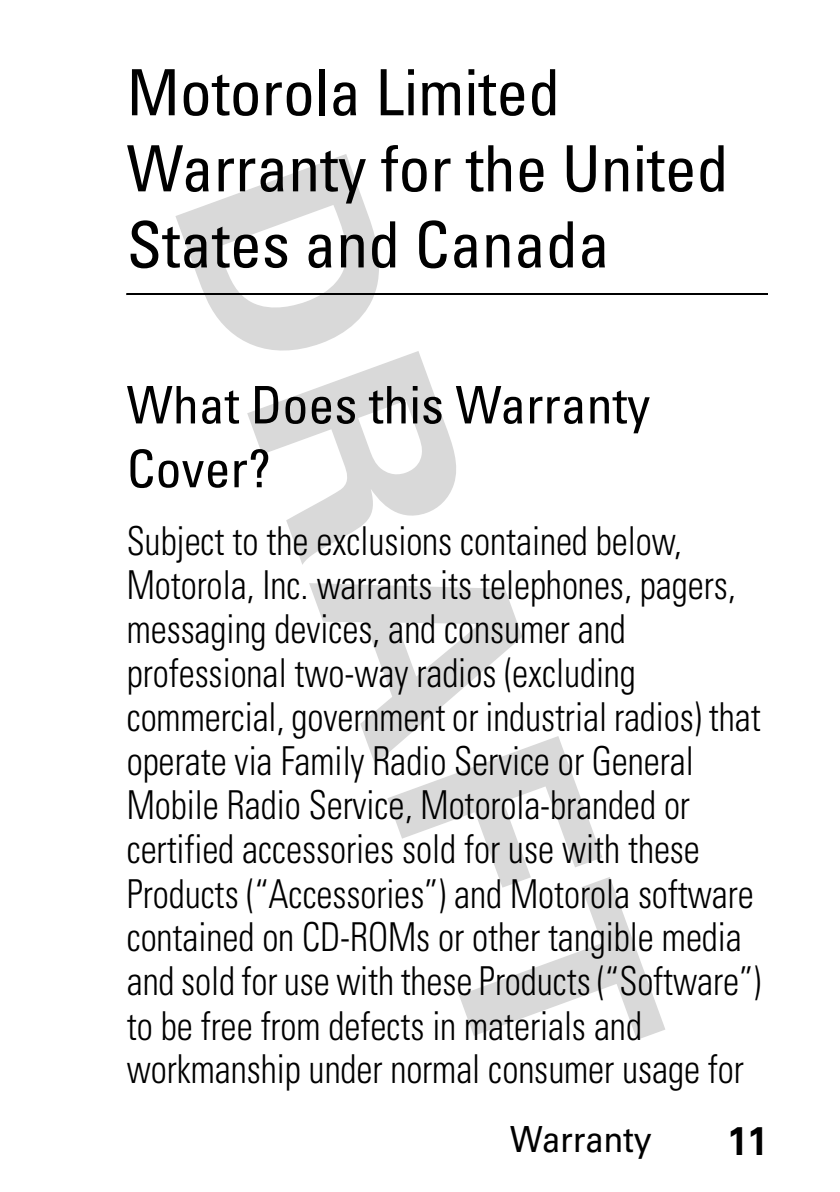
<style>
.page{position:relative;width:840px;height:1192px;background:#fff}
.page>*{position:absolute;margin:0;border:0;box-sizing:border-box;transform-origin:0 0}
.t1{font:condensed 64px/76px "Univers";color:#000}
.t2{font:condensed 52px/64px "Univers";color:#000}
.t3{font:300 condensed 40px/44px "Univers";color:#000;scale:.91 1}
.t4{font:700 40px "Univers";color:#000;scale:.9 1}
.t5{font:36px "Univers";letter-spacing:-.005em;color:#000;scale:.91 1}
</style>
<div class="page">
<svg style="left:175px;top:154px;width:204px;height:197px"></svg>
<svg style="left:247px;top:351px;width:209px;height:214px"></svg>
<svg style="left:309px;top:583px;width:356px;height:457px"></svg>
<hr style="left:127px;top:293px;width:641px;height:2px;background:#000">
<h1 class="t1" style="left:127px;top:60px;width:603px">Motorola Limited<br>Warranty for the United<br>States and Canada</h1>
<h2 class="t2" style="left:127px;top:378px;width:525px">What Does this Warranty<br>Cover?</h2>
<p class="t3" style="left:127px;top:523px;width:699px">Subject to the exclusions contained below, Motorola, Inc. warrants its telephones, pagers, messaging devices, and consumer and professional two-way radios (excluding commercial, government or industrial radios) that operate via Family Radio Service or General Mobile Radio Service, Motorola-branded or certified accessories sold for use with these Products (“Accessories”) and Motorola software contained on CD-ROMs or other tangible media and sold for use with these Products (“Software”) to be free from defects in materials and workmanship under normal consumer usage for</p>
<p class="t5" style="left:510px;top:1126px;width:158px">Warranty</p>
<p class="t4" style="left:727px;top:1126px;width:46px">11</p>
</div>
